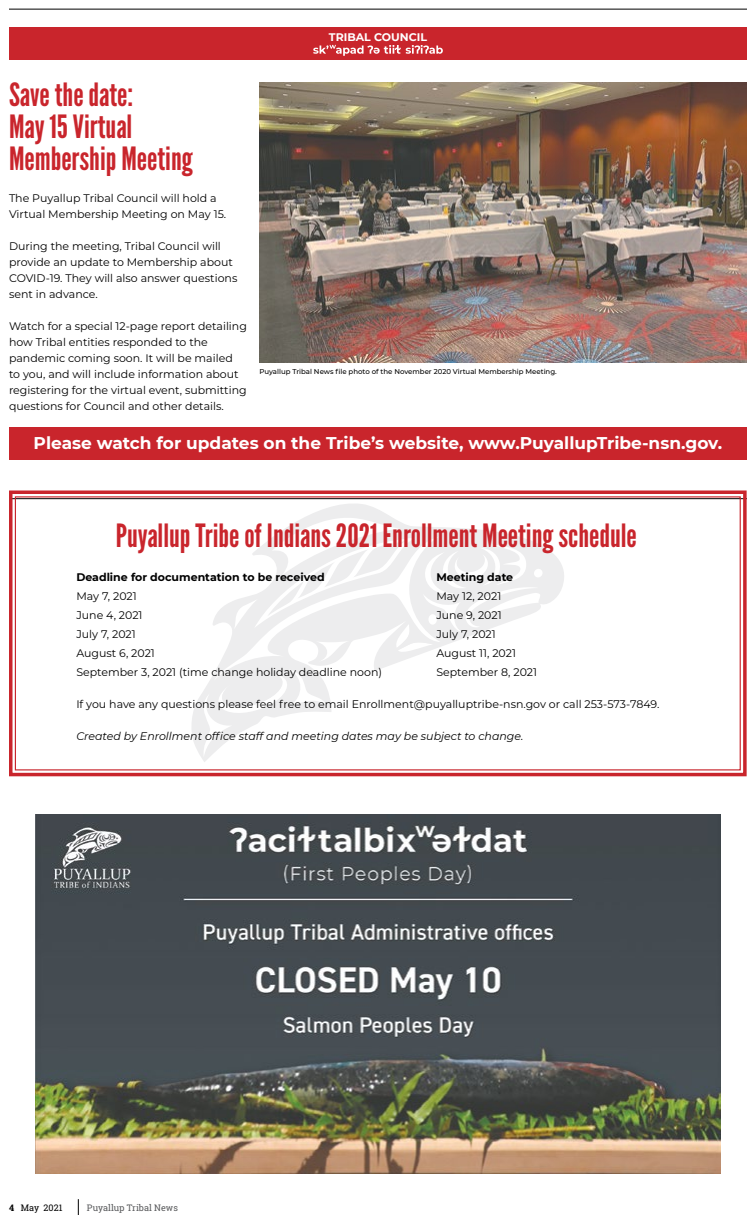
<style>
.page{position:relative;width:756px;height:1224px;background:#fff}
.page>*{position:absolute;margin:0;border:0;box-sizing:border-box;transform-origin:0 0}
.t1{font:32px/32px "League Gothic";color:#c9252c}
.t2{font:700 17px "Montserrat";color:#fff}
.t3{font:11px/16px "Montserrat";color:#000}
.t4{font:italic 11px "Montserrat";color:#000}
.t5{font:700 11px "Montserrat";color:#000}
.t6{font:700 11px "Montserrat";color:#fff}
.t7{font:9px "Roboto Slab";color:#58595b}
.t8{font:9px "Roboto Slab";color:#000}
.t9{font:500 7px "Montserrat";color:#000}
.s1{font-weight:700}
</style>
<div class="page">
<svg style="left:78px;top:1199px;width:1px;height:16px"></svg>
<div style="left:9px;top:427px;width:738px;height:32px;background:#c9252c"></div>
<hr style="left:9px;top:9px;width:738px;height:1px;background:#000">
<div style="left:9px;top:27px;width:738px;height:32px;background:#c9252c"></div>
<svg style="left:313px;top:45px;width:130px;height:11px"></svg>
<svg style="left:9px;top:490px;width:738px;height:287px"></svg>
<img style="left:36px;top:814px;width:684px;height:359px">
<img style="left:259px;top:83px;width:488px;height:279px">
<p class="t6" style="left:329px;top:29px;width:100px">TRIBAL COUNCIL</p>
<h1 class="t1" style="left:9px;top:79px;width:185px">Save the date:<br>May 15 Virtual<br>Membership Meeting</h1>
<p class="t3" style="left:9px;top:190px;width:219px">The Puyallup Tribal Council will hold a<br>Virtual Membership Meeting on May 15.</p>
<p class="t3" style="left:9px;top:238px;width:230px">During the meeting, Tribal Council will provide an update to Membership about COVID-19. They will also answer questions sent in advance.</p>
<p class="t3" style="left:9px;top:318px;width:239px">Watch for a special 12-page report detailing how Tribal entities responded to the pandemic coming soon. It will be mailed<br>to you, and will include information about registering for the virtual event, submitting questions for Council and other details.</p>
<p class="t9" style="left:259px;top:367px;width:299px">Puyallup Tribal News file photo of the November 2020 Virtual Membership Meeting.</p>
<h2 class="t2" style="left:34px;top:431px;width:690px">Please watch for updates on the Tribe’s website, www.PuyallupTribe-nsn.gov.</h2>
<h1 class="t1" style="left:116px;top:520px;width:523px">Puyallup Tribe of Indians 2021 Enrollment Meeting schedule</h1>
<p class="t5" style="left:76px;top:569px;width:250px">Deadline for documentation to be received</p>
<p class="t5" style="left:436px;top:569px;width:78px">Meeting date</p>
<p class="t3" style="left:76px;top:588px;width:62px">May 7, 2021</p>
<p class="t3" style="left:436px;top:588px;width:66px">May 12, 2021</p>
<p class="t3" style="left:76px;top:607px;width:68px">June 4, 2021</p>
<p class="t3" style="left:436px;top:607px;width:67px">June 9, 2021</p>
<p class="t3" style="left:76px;top:626px;width:61px">July 7, 2021</p>
<p class="t3" style="left:436px;top:626px;width:61px">July 7, 2021</p>
<p class="t3" style="left:76px;top:645px;width:80px">August 6, 2021</p>
<p class="t3" style="left:436px;top:645px;width:81px">August 11, 2021</p>
<p class="t3" style="left:76px;top:664px;width:307px">September 3, 2021 (time change holiday deadline noon)</p>
<p class="t3" style="left:436px;top:664px;width:102px">September 8, 2021</p>
<p class="t3" style="left:76px;top:696px;width:585px">If you have any questions please feel free to email Enrollment@puyalluptribe-nsn.gov or call 253-573-7849.</p>
<p class="t4" style="left:76px;top:729px;width:449px">Created by Enrollment office staff and meeting dates may be subject to change.</p>
<p class="t8" style="left:9px;top:1202px;width:55px"><span class="s1">4</span> May 2021</p>
<p class="t7" style="left:87px;top:1202px;width:92px">Puyallup Tribal News</p>
</div>
